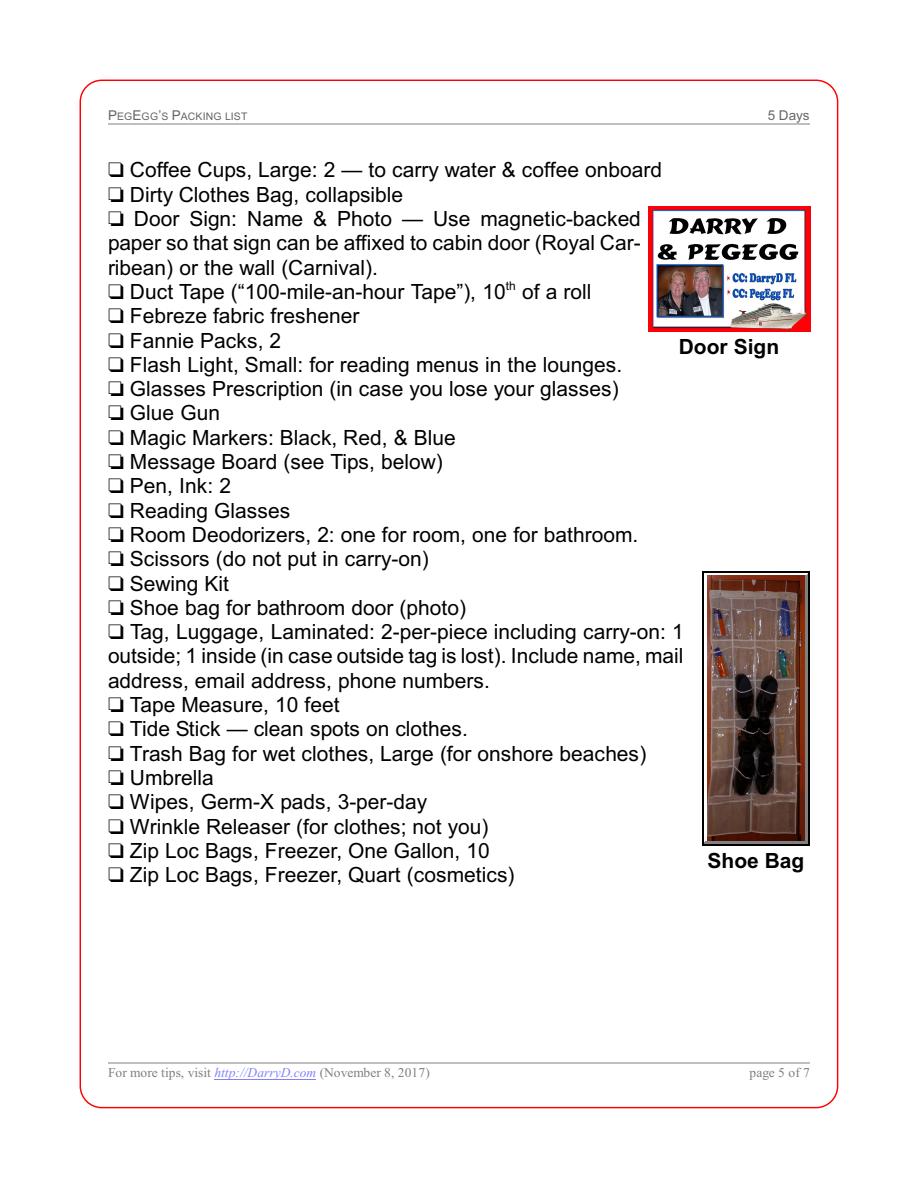
<style>
.page{position:relative;width:918px;height:1188px;background:#fff}
.page>*{position:absolute;margin:0;border:0;box-sizing:border-box;transform-origin:0 0}
.t1{font:21px "Arial";color:#000}
.t2{font:700 21px "Arial";color:#000}
.t3{font:13.5px "Times New Roman";color:#808080}
.t4{font:13.5px "Arial";color:#666}
.t5{font:10.5px "Arial";letter-spacing:.02em;color:#666}
.s1{font-size:13.5px}
.s2{font-style:italic;color:#8080ff}
</style>
<div class="page">
<hr style="left:108px;top:123px;width:702px;height:1px;background:#bfbfbf">
<img style="left:648px;top:206px;width:162px;height:126px">
<img style="left:707px;top:575px;width:99px;height:266px">
<hr style="left:806px;top:574px;width:1px;height:268px;background:#808080">
<hr style="left:705px;top:574px;width:102px;height:1px;background:#fff">
<hr style="left:705px;top:841px;width:102px;height:2px;background:#808080">
<hr style="left:807px;top:572px;width:1px;height:272px;background:#808080">
<hr style="left:703px;top:572px;width:105px;height:2px;background:#fff">
<hr style="left:703px;top:843px;width:105px;height:1px;background:#808080">
<hr style="left:702px;top:571px;width:1px;height:274px;background:#000">
<hr style="left:808px;top:571px;width:2px;height:274px;background:#000">
<hr style="left:702px;top:571px;width:108px;height:1px;background:#000">
<hr style="left:702px;top:844px;width:108px;height:1px;background:#000">
<hr style="left:214px;top:1079px;width:102px;height:1px;background:#8080ff">
<hr style="left:108px;top:1063px;width:702px;height:1px;background:#bfbfbf">
<p class="t5" style="left:108px;top:113px;width:141px"><span class="s1">P</span>EG<span class="s1">E</span>GG<span class="s1">’</span>S <span class="s1">P</span>ACKING LIST</p>
<p class="t4" style="left:768px;top:111px;width:44px">5 Days</p>
<p class="t1" style="left:130px;top:162px;width:534px">Coffee Cups, Large: 2 — to carry water &amp; coffee onboard</p>
<p class="t1" style="left:130px;top:186px;width:275px">Dirty Clothes Bag, collapsible</p>
<p class="t1" style="left:134px;top:211px;width:509px">Door Sign: Name &amp; Photo — Use magnetic-backed</p>
<p class="t1" style="left:108px;top:235px;width:534px">paper so that sign can be affixed to cabin door (Royal Car-</p>
<p class="t1" style="left:108px;top:259px;width:271px">ribean) or the wall (Carnival).</p>
<p class="t1" style="left:130px;top:284px;width:463px">Duct Tape (“100-mile-an-hour Tape”), 10<sup>th</sup> of a roll</p>
<p class="t1" style="left:130px;top:308px;width:231px">Febreze fabric freshener</p>
<p class="t1" style="left:130px;top:332px;width:153px">Fannie Packs, 2</p>
<p class="t1" style="left:130px;top:357px;width:494px">Flash Light, Small: for reading menus in the lounges.</p>
<p class="t1" style="left:130px;top:381px;width:490px">Glasses Prescription (in case you lose your glasses)</p>
<p class="t1" style="left:130px;top:405px;width:92px">Glue Gun</p>
<p class="t1" style="left:130px;top:429px;width:327px">Magic Markers: Black, Red, &amp; Blue</p>
<p class="t1" style="left:130px;top:454px;width:314px">Message Board (see Tips, below)</p>
<p class="t1" style="left:130px;top:478px;width:103px">Pen, Ink: 2</p>
<p class="t1" style="left:130px;top:502px;width:162px">Reading Glasses</p>
<p class="t1" style="left:130px;top:527px;width:510px">Room Deodorizers, 2: one for room, one for bathroom.</p>
<p class="t1" style="left:130px;top:551px;width:300px">Scissors (do not put in carry-on)</p>
<p class="t1" style="left:130px;top:575px;width:101px">Sewing Kit</p>
<p class="t1" style="left:130px;top:600px;width:338px">Shoe bag for bathroom door (photo)</p>
<p class="t1" style="left:130px;top:624px;width:555px">Tag, Luggage, Laminated: 2-per-piece including carry-on: 1</p>
<p class="t1" style="left:108px;top:648px;width:577px">outside; 1 inside (in case outside tag is lost). Include name, mail</p>
<p class="t1" style="left:108px;top:672px;width:384px">address, email address, phone numbers.</p>
<p class="t1" style="left:130px;top:697px;width:211px">Tape Measure, 10 feet</p>
<p class="t1" style="left:130px;top:721px;width:340px">Tide Stick — clean spots on clothes.</p>
<p class="t1" style="left:130px;top:745px;width:518px">Trash Bag for wet clothes, Large (for onshore beaches)</p>
<p class="t1" style="left:130px;top:770px;width:85px">Umbrella</p>
<p class="t1" style="left:130px;top:794px;width:299px">Wipes, Germ-X pads, 3-per-day</p>
<p class="t1" style="left:130px;top:818px;width:360px">Wrinkle Releaser (for clothes; not you)</p>
<p class="t1" style="left:130px;top:843px;width:362px">Zip Loc Bags, Freezer, One Gallon, 10</p>
<p class="t1" style="left:130px;top:867px;width:386px">Zip Loc Bags, Freezer, Quart (cosmetics)</p>
<p class="t2" style="left:679px;top:339px;width:102px">Door Sign</p>
<p class="t2" style="left:708px;top:853px;width:98px">Shoe Bag</p>
<p class="t3" style="left:108px;top:1067px;width:323px">For more tips, visit <span class="s2">http://DarryD.com</span> (November 8, 2017)</p>
<p class="t3" style="left:750px;top:1067px;width:62px">page 5 of 7</p>
</div>
